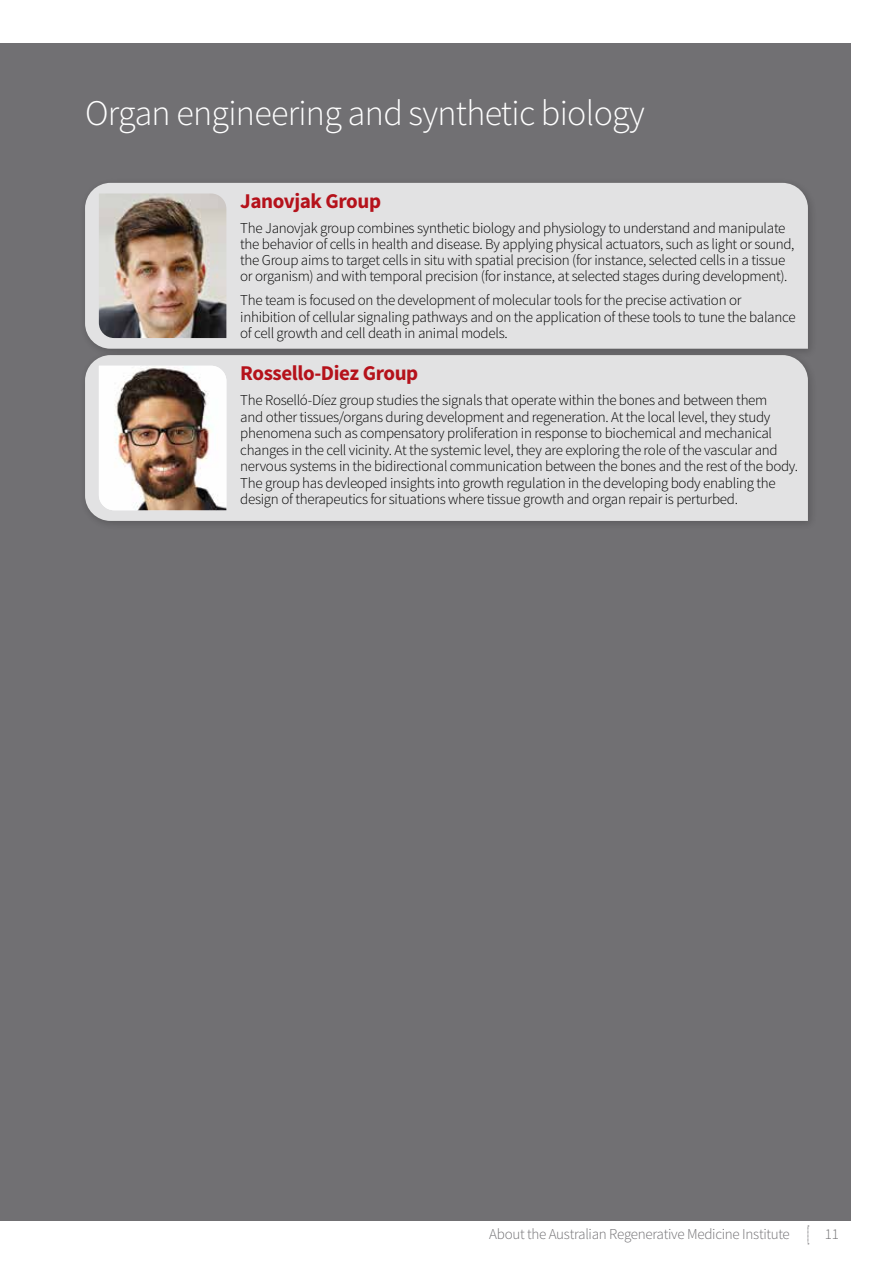
<style>
.page{position:relative;width:893px;height:1263px;background:#fff}
.page>*{position:absolute;margin:0;border:0;box-sizing:border-box;transform-origin:0 0}
.t1{font:300 36px "Source Sans Pro";letter-spacing:-.02em;color:#fff}
.t2{font:700 21px "Source Sans Pro";letter-spacing:-.02em;color:#b5121b}
.t3{font:300 15px/16.5px "Source Sans Pro";letter-spacing:-.02em;color:#000}
.t4{font:300 15px "Source Sans Pro";letter-spacing:-.02em;color:#717073}
</style>
<div class="page">
<svg style="left:808px;top:1226px;width:1px;height:18px"></svg>
<div style="left:0;top:43px;width:850px;height:1177px;background:#717073"></div>
<div style="left:79px;top:177px;width:739px;height:182px;background:#000;opacity:.25"></div>
<div style="left:85px;top:183px;width:723px;height:166px;background:#e2e2e3"></div>
<div style="left:79px;top:349px;width:739px;height:182px;background:#68676a"></div>
<div style="left:85px;top:355px;width:723px;height:166px;background:#e2e2e3"></div>
<img style="left:99px;top:193px;width:127px;height:145px">
<img style="left:99px;top:366px;width:127px;height:144px">
<h1 class="t1" style="left:85px;top:91px;width:561px">Organ engineering and synthetic biology</h1>
<h2 class="t2" style="left:240px;top:188px;width:142px">Janovjak Group</h2>
<p class="t3" style="left:240px;top:220px;width:556px;line-height:16px">The Janovjak group combines synthetic biology and physiology to understand and manipulate the behavior of cells in health and disease. By applying physical actuators, such as light or sound, the Group aims to target cells in situ with spatial precision (for instance, selected cells in a tissue or organism) and with temporal precision (for instance, at selected stages during development).</p>
<p class="t3" style="left:240px;top:292px;width:557px;line-height:16px">The team is focused on the development of molecular tools for the precise activation or inhibition of cellular signaling pathways and on the application of these tools to tune the balance of cell growth and cell death in animal models.</p>
<h2 class="t2" style="left:240px;top:360px;width:180px">Rossello-Diez Group</h2>
<p class="t3" style="left:240px;top:392px;width:559px">The Roselló-Díez group studies the signals that operate within the bones and between them<br>and other tissues/organs during development and regeneration. At the local level, they study phenomena such as compensatory proliferation in response to biochemical and mechanical changes in the cell vicinity. At the systemic level, they are exploring the role of the vascular and nervous systems in the bidirectional communication between the bones and the rest of the body.<br>The group has devleoped insights into growth regulation in the developing body enabling the design of therapeutics for situations where tissue growth and organ repair is perturbed.</p>
<p class="t4" style="left:489px;top:1225px;width:302px">About the Australian Regenerative Medicine Institute</p>
<p class="t4" style="left:825px;top:1225px;width:16px">11</p>
</div>
